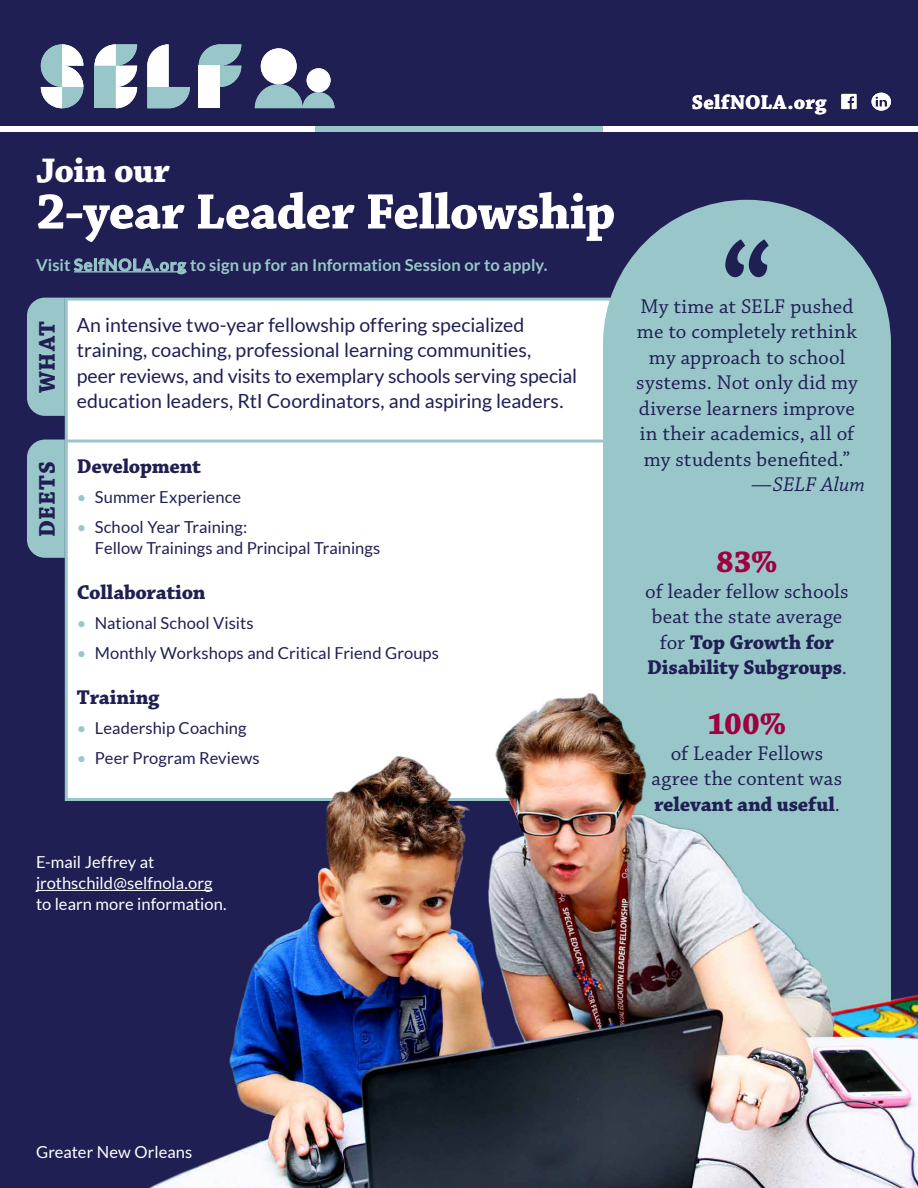
<style>
.page{position:relative;width:918px;height:1188px;background:#201f54}
.page>*{position:absolute;margin:0;border:0;box-sizing:border-box;transform-origin:0 0}
.t1{font:700 52.5px "Chaparral Pro";letter-spacing:-.015em;color:#fff}
.t2{font:700 36px "Chaparral Pro";letter-spacing:-.015em;color:#fff}
.t3{font:700 31.5px "Chaparral Pro";color:#9e0040}
.t4{font:700 24px "Chaparral Pro";letter-spacing:.035em;color:#201f54}
.t5{font:21px/25.5px "Chaparral Pro";letter-spacing:.005em;color:#201f54;text-align:center}
.t6{font:700 21px "Chaparral Pro";letter-spacing:-.015em;color:#201f54}
.t7{font:700 21px "Chaparral Pro";letter-spacing:.01em;color:#fff}
.t8{font:italic 21px "Chaparral Pro";letter-spacing:.01em;color:#201f54}
.t9{font:19.5px/25.5px "Lato";letter-spacing:-.005em;color:#201f54}
.t10{font:16.5px/21px "Lato";color:#201f54}
.t11{font:16.5px/21px "Lato";letter-spacing:.005em;color:#fff}
.t12{font:700 16.5px "Lato";letter-spacing:.01em;color:#99c7c9}
.s1{color:#99c7c9}
.s2{font-weight:700}
</style>
<div class="page">
<div style="left:27px;top:298px;width:38px;height:118px;background:#99c7c9"></div>
<div style="left:27px;top:440px;width:38px;height:118px;background:#99c7c9"></div>
<div style="left:65px;top:298px;width:552px;height:230px;background:#fff;border:3px solid #99c7c9"></div>
<div style="left:65px;top:440px;width:552px;height:361px;background:#fff;border:3px solid #99c7c9"></div>
<div style="left:0;top:126px;width:315px;height:6px;background:#fff"></div>
<div style="left:603px;top:126px;width:315px;height:6px;background:#fff"></div>
<div style="left:315px;top:126px;width:288px;height:6px;background:#99c7c9"></div>
<hr style="left:74px;top:271px;width:113px;height:2px;background:#99c7c9">
<hr style="left:36px;top:890px;width:176px;height:1px;background:#fff">
<svg style="left:199px;top:44px;width:42px;height:43px"></svg>
<svg style="left:255px;top:84px;width:80px;height:24px"></svg>
<svg style="left:95px;top:44px;width:42px;height:64px;background:#b1c7cf"></svg>
<svg style="left:41px;top:44px;width:42px;height:64px"></svg>
<svg style="left:147px;top:44px;width:43px;height:64px"></svg>
<div style="left:199px;top:66px;width:21px;height:42px;background:#fff"></div>
<div style="left:261px;top:48px;width:36px;height:36px;background:#fff;border-radius:50%"></div>
<div style="left:307px;top:68px;width:24px;height:24px;background:#fff;border-radius:50%"></div>
<svg style="left:841px;top:94px;width:16px;height:15px"></svg>
<svg style="left:872px;top:93px;width:19px;height:18px"></svg>
<svg style="left:603px;top:200px;width:288px;height:426px;background:#90bac0"></svg>
<svg style="left:725px;top:239px;width:44px;height:38px"></svg>
<img style="left:111px;top:626px;width:807px;height:562px">
<h2 class="t2" style="left:36px;top:149px;width:135px">Join our</h2>
<h1 class="t1" style="left:36px;top:181px;width:581px">2-year Leader Fellowship</h1>
<p class="t12" style="left:36px;top:255px;width:513px">Visit SelfNOLA.org to sign up for an Information Session or to apply.</p>
<p class="t4" style="left:33px;top:393px;width:74px;rotate:-90deg">WHAT</p>
<p class="t4" style="left:33px;top:537px;width:77px;rotate:-90deg">DEETS</p>
<p class="t9" style="left:77px;top:312px;width:502px">An intensive two-year fellowship offering specialized training, coaching, professional learning communities,<br>peer reviews, and visits to exemplary schools serving special education leaders, RtI Coordinators, and aspiring leaders.</p>
<p class="t6" style="left:77px;top:454px;width:126px">Development</p>
<p class="t10" style="left:77px;top:486px;width:166px"><span class="s1">•</span> Summer Experience</p>
<p class="t10" style="left:95px;top:516px;width:287px;text-indent:-18px"><span class="s1">•</span> School Year Training:<br>Fellow Trainings and Principal Trainings</p>
<p class="t6" style="left:77px;top:580px;width:130px">Collaboration</p>
<p class="t10" style="left:77px;top:612px;width:178px"><span class="s1">•</span> National School Visits</p>
<p class="t10" style="left:77px;top:642px;width:364px"><span class="s1">•</span> Monthly Workshops and Critical Friend Groups</p>
<p class="t6" style="left:77px;top:685px;width:84px">Training</p>
<p class="t10" style="left:77px;top:717px;width:171px"><span class="s1">•</span> Leadership Coaching</p>
<p class="t10" style="left:77px;top:747px;width:184px"><span class="s1">•</span> Peer Program Reviews</p>
<p class="t11" style="left:36px;top:852px;width:192px">E-mail Jeffrey at jrothschild@selfnola.org to learn more information.</p>
<p class="t7" style="left:692px;top:90px;width:136px">SelfNOLA.org</p>
<p class="t5" style="left:636px;top:294px;width:223px">My time at SELF pushed me to completely rethink my approach to school systems. Not only did my diverse learners improve in their academics, all of my students benefited.”</p>
<p class="t8" style="left:751px;top:473px;width:115px">—SELF Alum</p>
<h3 class="t3" style="left:716px;top:544px;width:63px">83%</h3>
<p class="t5" style="left:645px;top:579px;width:205px">of leader fellow schools beat the state average for <span class="s2">Top Growth for<br>Disability Subgroups</span>.</p>
<h3 class="t3" style="left:708px;top:706px;width:80px">100%</h3>
<p class="t5" style="left:652px;top:741px;width:192px">of Leader Fellows agree the content was <span class="s2">relevant and useful</span>.</p>
<p class="t11" style="left:36px;top:1141px;width:158px">Greater New Orleans</p>
</div>
